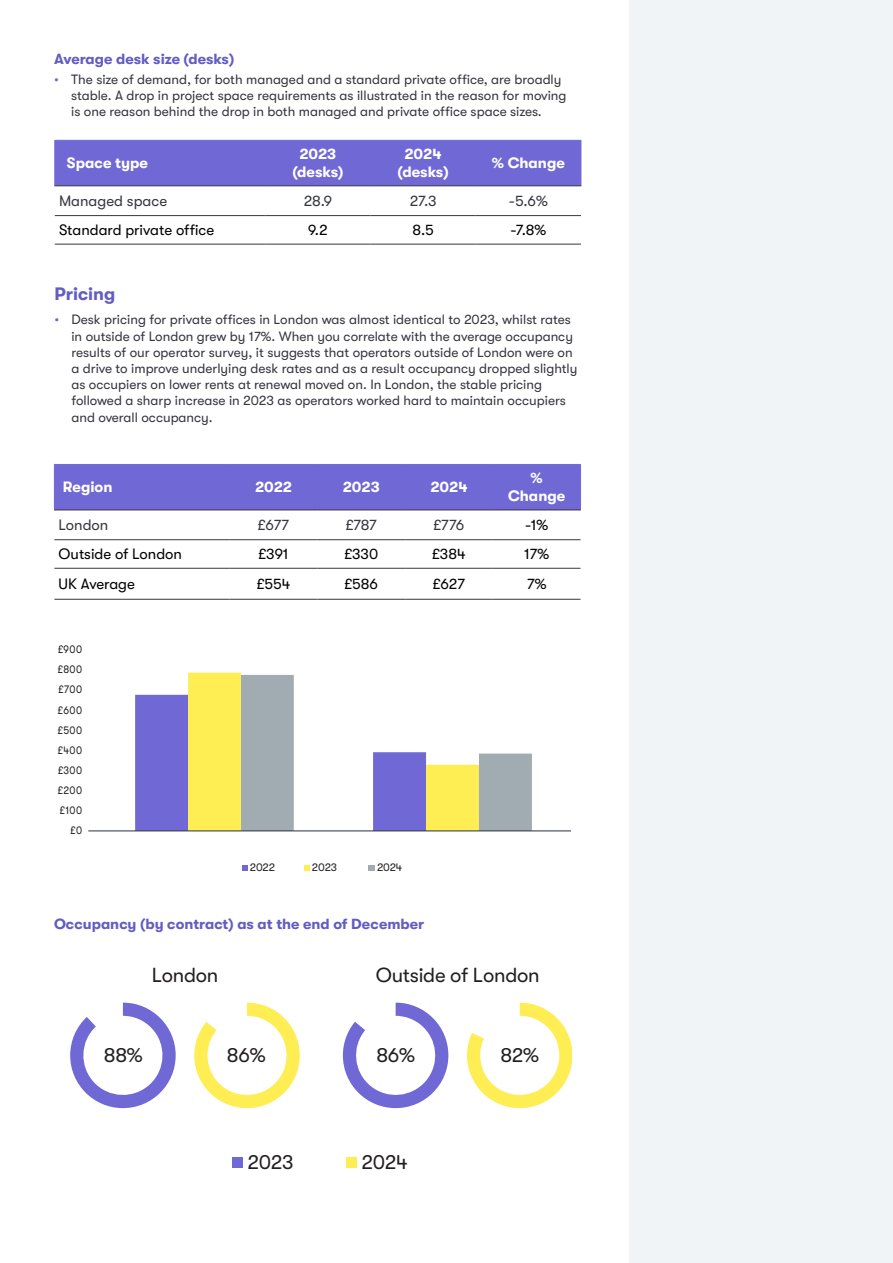
<style>
.page{position:relative;width:893px;height:1263px;background:#fff}
.page>*{position:absolute;margin:0;border:0;box-sizing:border-box;transform-origin:0 0}
.t1{font:20.25px "GT Walsheim Pro";letter-spacing:-.015em;color:#231f20}
.t2{font:700 18px "GT Walsheim Pro";color:#635dc2}
.t3{font:15px "GT Walsheim Pro";color:#000}
.t4{font:700 15px/18px "GT Walsheim Pro";color:#fff;text-align:center}
.t5{font:15px "GT Walsheim Pro";color:#36373f}
.t6{font:700 14.7px "GT Walsheim Pro";color:#635dc2}
.t7{font:13.5px/16.2px "GT Walsheim Pro";color:#36373f}
.t8{font:11.1px/20.1px "GT Walsheim Pro";letter-spacing:.04em;color:#231f20;text-align:justify;scale:.9 1}
.t9{font:11.1px "GT Walsheim Pro";letter-spacing:.04em;color:#231f20}
.s1{color:#7068d5}
</style>
<div class="page">
<div style="left:629px;top:0;width:264px;height:1263px;background:#f0f4f6"></div>
<div style="left:55px;top:141px;width:526px;height:44px;background:#7068d5"></div>
<hr style="left:54px;top:140px;width:211px;height:1px;background:#7068d5">
<hr style="left:54px;top:141px;width:1px;height:44px;background:#7068d5">
<hr style="left:265px;top:140px;width:105px;height:1px;background:#7068d5">
<hr style="left:265px;top:141px;width:1px;height:44px;background:#7068d5">
<hr style="left:370px;top:140px;width:106px;height:1px;background:#7068d5">
<hr style="left:370px;top:141px;width:1px;height:44px;background:#7068d5">
<hr style="left:476px;top:140px;width:105px;height:1px;background:#7068d5">
<hr style="left:475px;top:141px;width:1px;height:44px;background:#7068d5">
<hr style="left:581px;top:141px;width:1px;height:44px;background:#7068d5">
<hr style="left:54px;top:185px;width:211px;height:1px;background:#36373f">
<hr style="left:265px;top:185px;width:105px;height:1px;background:#36373f">
<hr style="left:370px;top:185px;width:106px;height:1px;background:#36373f">
<hr style="left:476px;top:185px;width:105px;height:1px;background:#36373f">
<hr style="left:55px;top:215px;width:210px;height:1px;background:#36373f">
<hr style="left:265px;top:215px;width:105px;height:1px;background:#36373f">
<hr style="left:370px;top:215px;width:106px;height:1px;background:#36373f">
<hr style="left:476px;top:215px;width:105px;height:1px;background:#36373f">
<hr style="left:55px;top:244px;width:210px;height:1px;background:#36373f">
<hr style="left:265px;top:244px;width:105px;height:1px;background:#36373f">
<hr style="left:370px;top:244px;width:106px;height:1px;background:#36373f">
<hr style="left:476px;top:244px;width:105px;height:1px;background:#36373f">
<div style="left:55px;top:465px;width:525px;height:45px;background:#7068d5"></div>
<hr style="left:54px;top:464px;width:176px;height:1px;background:#7068d5">
<hr style="left:54px;top:465px;width:1px;height:45px;background:#7068d5">
<hr style="left:230px;top:464px;width:87px;height:1px;background:#7068d5">
<hr style="left:229px;top:465px;width:1px;height:45px;background:#7068d5">
<hr style="left:317px;top:464px;width:88px;height:1px;background:#7068d5">
<hr style="left:317px;top:465px;width:1px;height:45px;background:#7068d5">
<hr style="left:405px;top:464px;width:88px;height:1px;background:#7068d5">
<hr style="left:405px;top:465px;width:1px;height:45px;background:#7068d5">
<hr style="left:493px;top:464px;width:88px;height:1px;background:#7068d5">
<hr style="left:492px;top:465px;width:1px;height:45px;background:#7068d5">
<hr style="left:580px;top:465px;width:1px;height:45px;background:#7068d5">
<hr style="left:54px;top:510px;width:176px;height:1px;background:#36373f">
<hr style="left:230px;top:510px;width:87px;height:1px;background:#36373f">
<hr style="left:317px;top:510px;width:88px;height:1px;background:#36373f">
<hr style="left:405px;top:510px;width:88px;height:1px;background:#36373f">
<hr style="left:493px;top:510px;width:88px;height:1px;background:#36373f">
<hr style="left:54px;top:539px;width:176px;height:1px;background:#36373f">
<hr style="left:230px;top:539px;width:87px;height:1px;background:#36373f">
<hr style="left:317px;top:539px;width:88px;height:1px;background:#36373f">
<hr style="left:405px;top:539px;width:88px;height:1px;background:#36373f">
<hr style="left:493px;top:539px;width:87px;height:1px;background:#36373f">
<hr style="left:54px;top:568px;width:176px;height:1px;background:#36373f">
<hr style="left:230px;top:568px;width:87px;height:1px;background:#36373f">
<hr style="left:317px;top:568px;width:88px;height:1px;background:#36373f">
<hr style="left:405px;top:568px;width:88px;height:1px;background:#36373f">
<hr style="left:493px;top:568px;width:87px;height:1px;background:#36373f">
<hr style="left:54px;top:599px;width:176px;height:1px;background:#36373f">
<hr style="left:230px;top:599px;width:87px;height:1px;background:#36373f">
<hr style="left:317px;top:599px;width:88px;height:1px;background:#36373f">
<hr style="left:405px;top:599px;width:88px;height:1px;background:#36373f">
<hr style="left:493px;top:599px;width:87px;height:1px;background:#36373f">
<svg style="left:242px;top:865px;width:5px;height:6px"></svg>
<svg style="left:304px;top:865px;width:5px;height:6px"></svg>
<svg style="left:369px;top:865px;width:6px;height:6px"></svg>
<div style="left:135px;top:695px;width:53px;height:135px;background:#7068d5"></div>
<div style="left:188px;top:673px;width:54px;height:157px;background:#ffed54"></div>
<svg style="left:241px;top:675px;width:291px;height:155px"></svg>
<hr style="left:88px;top:830px;width:482px;height:1px;background:#29303b">
<div style="left:233px;top:1158px;width:10px;height:10px;background:#7068d5"></div>
<div style="left:347px;top:1158px;width:10px;height:10px;background:#ffed54"></div>
<svg style="left:70px;top:1002px;width:106px;height:106px"></svg>
<svg style="left:194px;top:1002px;width:106px;height:106px"></svg>
<svg style="left:343px;top:1002px;width:105px;height:106px"></svg>
<svg style="left:467px;top:1002px;width:105px;height:106px"></svg>
<p class="t6" style="left:54px;top:51px;width:182px">Average desk size (desks)</p>
<p class="t7" style="left:71px;top:71px;width:497px;text-indent:-17px"><span class="s1">•</span> The size of demand, for both managed and a standard private office, are broadly stable. A drop in project space requirements as illustrated in the reason for moving is one reason behind the drop in both managed and private office space sizes.</p>
<p class="t4" style="left:67px;top:154px;width:82px">Space type</p>
<p class="t4" style="left:292px;top:145px;width:53px">2023 (desks)</p>
<p class="t4" style="left:398px;top:145px;width:53px">2024 (desks)</p>
<p class="t4" style="left:492px;top:154px;width:74px">% Change</p>
<p class="t5" style="left:59px;top:192px;width:110px">Managed space</p>
<p class="t5" style="left:304px;top:192px;width:30px">28.9</p>
<p class="t5" style="left:410px;top:192px;width:28px">27.3</p>
<p class="t5" style="left:509px;top:192px;width:40px">-5.6%</p>
<p class="t3" style="left:59px;top:222px;width:157px">Standard private office</p>
<p class="t3" style="left:308px;top:222px;width:21px">9.2</p>
<p class="t3" style="left:413px;top:222px;width:23px">8.5</p>
<p class="t3" style="left:510px;top:222px;width:37px">-7.8%</p>
<p class="t2" style="left:54px;top:283px;width:62px">Pricing</p>
<p class="t7" style="left:71px;top:312px;width:508px;text-indent:-17px"><span class="s1">•</span> Desk pricing for private offices in London was almost identical to 2023, whilst rates in outside of London grew by 17%. When you correlate with the average occupancy results of our operator survey, it suggests that operators outside of London were on a drive to improve underlying desk rates and as a result occupancy dropped slightly as occupiers on lower rents at renewal moved on. In London, the stable pricing followed a sharp increase in 2023 as operators worked hard to maintain occupiers and overall occupancy.</p>
<p class="t4" style="left:63px;top:478px;width:51px">Region</p>
<p class="t4" style="left:255px;top:478px;width:39px">2022</p>
<p class="t4" style="left:343px;top:478px;width:38px">2023</p>
<p class="t4" style="left:430px;top:478px;width:39px">2024</p>
<p class="t4" style="left:508px;top:469px;width:59px">%<br>Change</p>
<p class="t5" style="left:59px;top:517px;width:51px">London</p>
<p class="t5" style="left:258px;top:517px;width:33px">£677</p>
<p class="t5" style="left:346px;top:517px;width:33px">£787</p>
<p class="t5" style="left:434px;top:517px;width:32px">£776</p>
<p class="t3" style="left:525px;top:517px;width:25px">-1%</p>
<p class="t3" style="left:59px;top:546px;width:125px">Outside of London</p>
<p class="t3" style="left:259px;top:546px;width:32px">£391</p>
<p class="t3" style="left:344px;top:546px;width:35px">£330</p>
<p class="t3" style="left:432px;top:546px;width:35px">£384</p>
<p class="t3" style="left:524px;top:546px;width:27px">17%</p>
<p class="t3" style="left:59px;top:575px;width:78px">UK Average</p>
<p class="t3" style="left:257px;top:575px;width:35px">£554</p>
<p class="t3" style="left:344px;top:575px;width:35px">£586</p>
<p class="t3" style="left:433px;top:575px;width:34px">£627</p>
<p class="t3" style="left:527px;top:575px;width:21px">7%</p>
<p class="t8" style="left:58px;top:639px;width:28px">£900</p>
<p class="t8" style="left:58px;top:660px;width:28px">£800</p>
<p class="t8" style="left:59px;top:680px;width:28px">£700</p>
<p class="t8" style="left:58px;top:700px;width:28px">£600 £500 £400 £300 £200</p>
<p class="t8" style="left:60px;top:800px;width:26px">£100</p>
<p class="t8" style="left:71px;top:820px;width:14px">£0</p>
<p class="t9" style="left:250px;top:861px;width:27px">2022</p>
<p class="t9" style="left:312px;top:861px;width:27px">2023</p>
<p class="t9" style="left:377px;top:861px;width:27px">2024</p>
<p class="t6" style="left:54px;top:915px;width:372px">Occupancy (by contract) as at the end of December</p>
<p class="t1" style="left:152px;top:964px;width:68px">London</p>
<p class="t1" style="left:376px;top:964px;width:165px">Outside of London</p>
<p class="t1" style="left:104px;top:1043px;width:40px">88%</p>
<p class="t1" style="left:227px;top:1043px;width:40px">86%</p>
<p class="t1" style="left:376px;top:1043px;width:40px">86%</p>
<p class="t1" style="left:500px;top:1043px;width:40px">82%</p>
<p class="t1" style="left:247px;top:1151px;width:48px">2023</p>
<p class="t1" style="left:361px;top:1151px;width:48px">2024</p>
</div>
